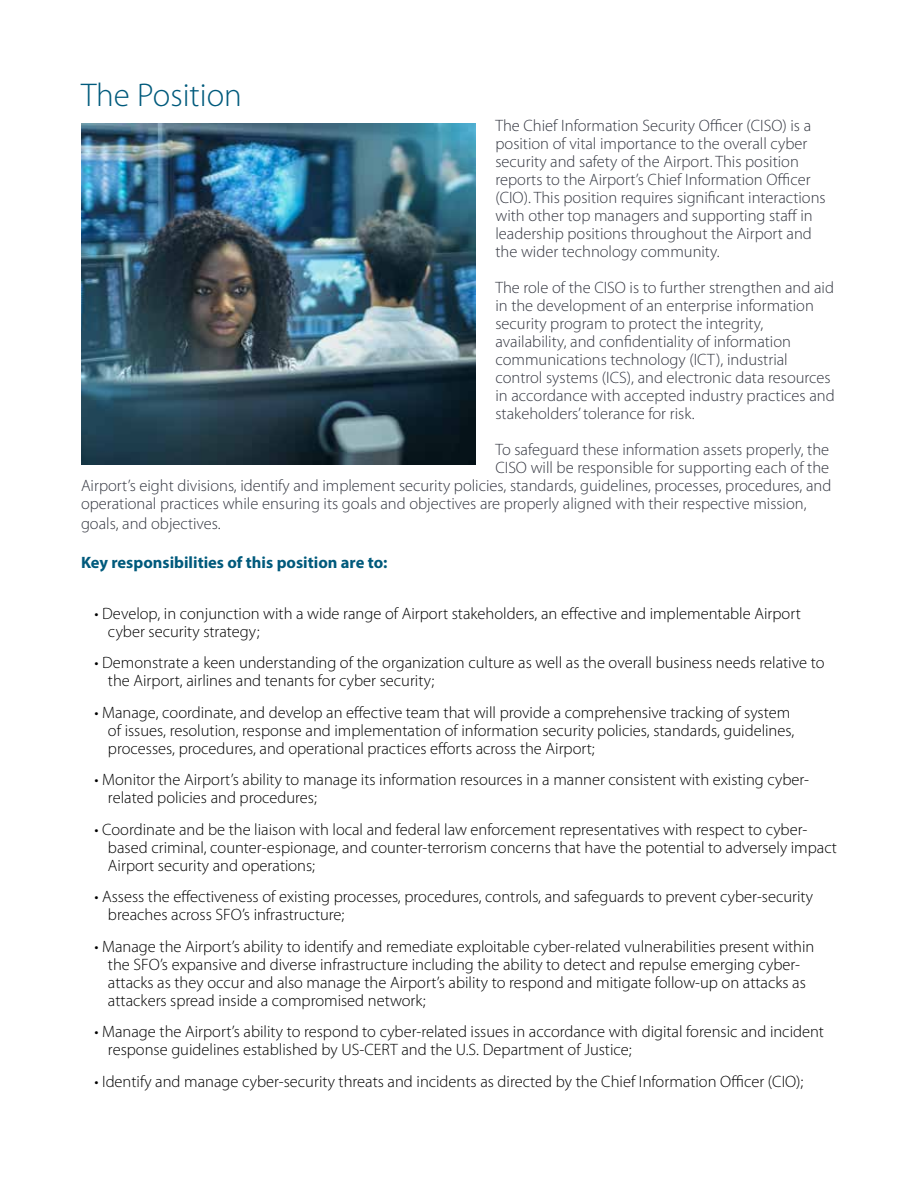
<style>
.page{position:relative;width:918px;height:1188px;background:#fff}
.page>*{position:absolute;margin:0;border:0;box-sizing:border-box;transform-origin:0 0}
.t1{font:300 33px "Myriad Pro";color:#005a7c}
.t2{font:300 16.5px/18px "Myriad Pro";color:#000}
.t3{font:300 16.5px/18px "Myriad Pro";color:#343741}
.t4{font:700 16.5px "Myriad Pro";color:#005a7c}
</style>
<div class="page">
<img style="left:81px;top:123px;width:394px;height:341px">
<h1 class="t1" style="left:81px;top:75px;width:162px">The Position</h1>
<p class="t3" style="left:495px;top:117px;width:332px">The Chief Information Security Officer (CISO) is a position of vital importance to the overall cyber security and safety of the Airport. This position reports to the Airport’s Chief Information Officer (CIO). This position requires significant interactions with other top managers and supporting staff in leadership positions throughout the Airport and the wider technology community.</p>
<p class="t3" style="left:495px;top:279px;width:341px">The role of the CISO is to further strengthen and aid in the development of an enterprise information security program to protect the integrity, availability, and confidentiality of information communications technology (ICT), industrial control systems (ICS), and electronic data resources in accordance with accepted industry practices and stakeholders’ tolerance for risk.</p>
<p class="t3" style="left:495px;top:441px;width:335px">To safeguard these information assets properly, the</p>
<p class="t3" style="left:495px;top:459px;width:335px">CISO will be responsible for supporting each of the</p>
<p class="t3" style="left:81px;top:477px;width:752px">Airport’s eight divisions, identify and implement security policies, standards, guidelines, processes, procedures, and</p>
<p class="t3" style="left:81px;top:495px;width:727px">operational practices while ensuring its goals and objectives are properly aligned with their respective mission,</p>
<p class="t3" style="left:81px;top:514px;width:141px">goals, and objectives.</p>
<p class="t4" style="left:81px;top:551px;width:308px">Key responsibilities of this position are to:</p>
<p class="t2" style="left:108px;top:604px;width:694px;text-indent:-13px">• Develop, in conjunction with a wide range of Airport stakeholders, an effective and implementable Airport cyber security strategy;</p>
<p class="t2" style="left:108px;top:654px;width:718px;text-indent:-13px">• Demonstrate a keen understanding of the organization culture as well as the overall business needs relative to the Airport, airlines and tenants for cyber security;</p>
<p class="t2" style="left:108px;top:703px;width:688px;text-indent:-13px">• Manage, coordinate, and develop an effective team that will provide a comprehensive tracking of system of issues, resolution, response and implementation of information security policies, standards, guidelines, processes, procedures, and operational practices efforts across the Airport;</p>
<p class="t2" style="left:108px;top:771px;width:703px;text-indent:-13px">• Monitor the Airport’s ability to manage its information resources in a manner consistent with existing cyber&shy;related policies and procedures;</p>
<p class="t2" style="left:108px;top:820px;width:731px;text-indent:-13px">• Coordinate and be the liaison with local and federal law enforcement representatives with respect to cyber&shy;based criminal, counter-espionage, and counter-terrorism concerns that have the potential to adversely impact<br>Airport security and operations;</p>
<p class="t2" style="left:108px;top:888px;width:707px;text-indent:-13px">• Assess the effectiveness of existing processes, procedures, controls, and safeguards to prevent cyber-security breaches across SFO’s infrastructure;</p>
<p class="t2" style="left:108px;top:937px;width:708px;text-indent:-13px">• Manage the Airport’s ability to identify and remediate exploitable cyber-related vulnerabilities present within the SFO’s expansive and diverse infrastructure including the ability to detect and repulse emerging cyber&shy;attacks as they occur and also manage the Airport’s ability to respond and mitigate follow-up on attacks as attackers spread inside a compromised network;</p>
<p class="t2" style="left:108px;top:1023px;width:718px;text-indent:-13px">• Manage the Airport’s ability to respond to cyber-related issues in accordance with digital forensic and incident response guidelines established by US-CERT and the U.S. Department of Justice;</p>
<p class="t2" style="left:94px;top:1072px;width:710px">• Identify and manage cyber-security threats and incidents as directed by the Chief Information Officer (CIO);</p>
</div>
